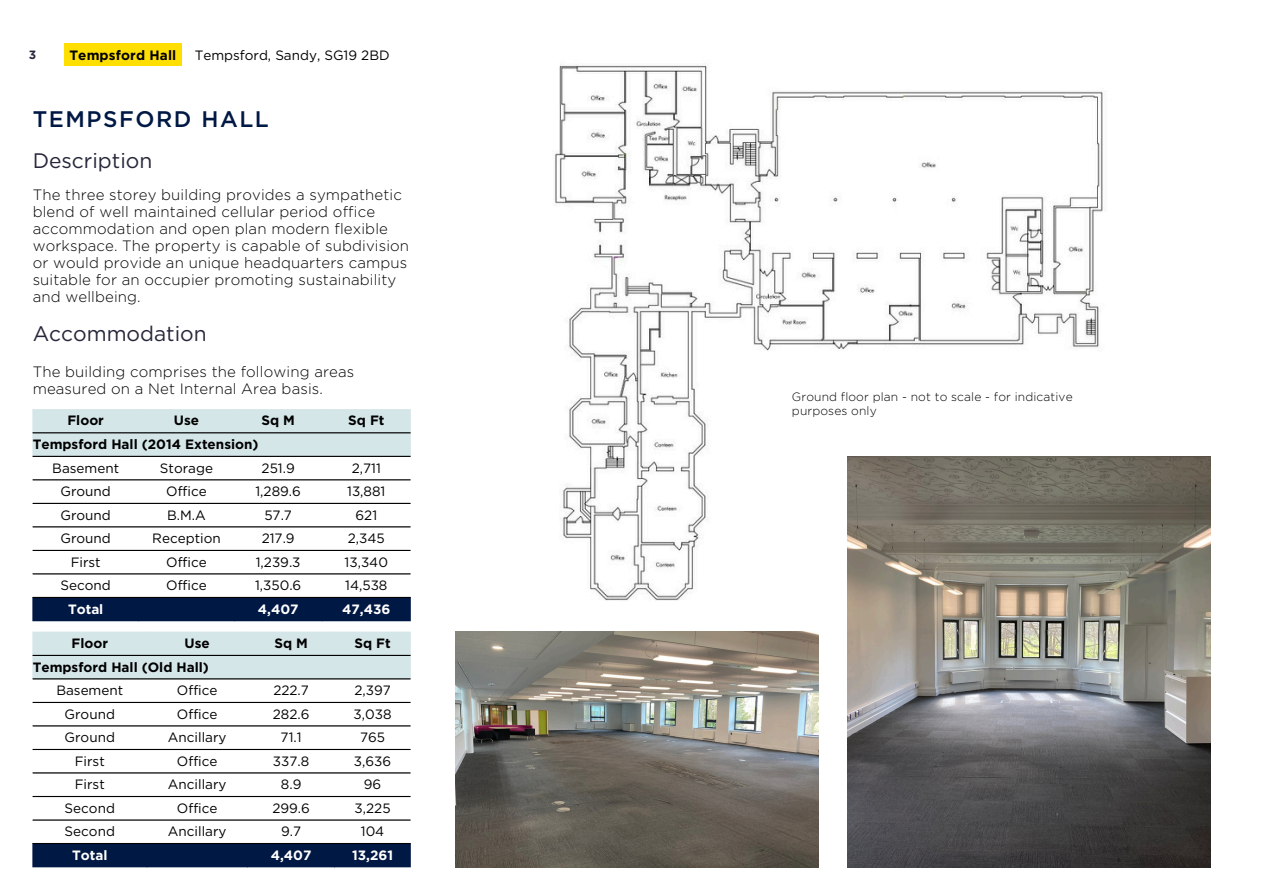
<style>
.page{position:relative;width:1263px;height:894px;background:#fff}
.page>*{position:absolute;margin:0;border:0;box-sizing:border-box;transform-origin:0 0}
.t1{font:500 22.5px "Gotham";letter-spacing:.07em;color:#001844}
.t2{font:21px "Gotham";color:#25273a}
.t3{font:300 15px/16.8px "Gotham";letter-spacing:.01em;color:#000}
.t4{font:13.5px "Gotham";color:#000}
.t5{font:700 13.5px "Gotham";color:#000}
.t6{font:700 13.5px "Gotham";color:#fff}
.t7{font:300 12px/13.5px "Gotham";letter-spacing:.01em;color:#000}
.t8{font:700 12px "Gotham";color:#25273a}
</style>
<div class="page">
<img style="left:554px;top:63px;width:549px;height:588px">
<div style="left:33px;top:409px;width:378px;height:46px;background:#d5e6e9"></div>
<div style="left:33px;top:598px;width:378px;height:23px;background:#001844"></div>
<hr style="left:33px;top:432px;width:378px;height:1px;background:#000">
<hr style="left:33px;top:455px;width:378px;height:2px;background:#000">
<hr style="left:33px;top:479px;width:378px;height:1px;background:#000">
<hr style="left:33px;top:502px;width:378px;height:2px;background:#000">
<hr style="left:33px;top:526px;width:378px;height:1px;background:#000">
<hr style="left:33px;top:549px;width:378px;height:2px;background:#000">
<hr style="left:33px;top:573px;width:378px;height:1px;background:#000">
<hr style="left:33px;top:596px;width:378px;height:2px;background:#000">
<div style="left:64px;top:44px;width:118px;height:22px;background:#ffdf00"></div>
<div style="left:33px;top:631px;width:378px;height:47px;background:#d5e6e9"></div>
<div style="left:33px;top:843px;width:378px;height:24px;background:#001844"></div>
<hr style="left:33px;top:654px;width:378px;height:1px;background:#000">
<hr style="left:33px;top:678px;width:378px;height:1px;background:#000">
<hr style="left:33px;top:701px;width:378px;height:1px;background:#000">
<hr style="left:33px;top:725px;width:378px;height:1px;background:#000">
<hr style="left:33px;top:748px;width:378px;height:1px;background:#000">
<hr style="left:33px;top:772px;width:378px;height:1px;background:#000">
<hr style="left:33px;top:795px;width:378px;height:1px;background:#000">
<hr style="left:33px;top:819px;width:378px;height:1px;background:#000">
<hr style="left:33px;top:842px;width:378px;height:1px;background:#000">
<img style="left:455px;top:631px;width:363px;height:235px">
<img style="left:847px;top:456px;width:363px;height:410px">
<p class="t8" style="left:29px;top:47px;width:9px">3</p>
<p class="t5" style="left:69px;top:47px;width:109px">Tempsford Hall</p>
<p class="t4" style="left:195px;top:47px;width:196px">Tempsford, Sandy, SG19 2BD</p>
<p class="t1" style="left:33px;top:105px;width:238px">TEMPSFORD HALL</p>
<p class="t2" style="left:33px;top:147px;width:121px">Description</p>
<p class="t3" style="left:33px;top:186px;width:378px">The three storey building provides a sympathetic blend of well maintained cellular period office accommodation and open plan modern flexible workspace. The property is capable of subdivision or would provide an unique headquarters campus suitable for an occupier promoting sustainability and wellbeing.</p>
<p class="t2" style="left:33px;top:320px;width:176px">Accommodation</p>
<p class="t3" style="left:33px;top:363px;width:323px">The building comprises the following areas measured on a Net Internal Area basis.</p>
<h3 class="t5" style="left:67px;top:412px;width:38px">Floor</h3>
<p class="t5" style="left:174px;top:412px;width:27px">Use</p>
<p class="t5" style="left:261px;top:412px;width:35px">Sq M</p>
<h4 class="t5" style="left:348px;top:412px;width:38px">Sq Ft</h4>
<h1 class="t5" style="left:33px;top:436px;width:227px">Tempsford Hall (2014 Extension)</h1>
<h2 class="t4" style="left:52px;top:459px;width:68px">Basement</h2>
<h4 class="t4" style="left:160px;top:459px;width:55px">Storage</h4>
<h2 class="t4" style="left:262px;top:459px;width:35px">251.9</h2>
<h4 class="t4" style="left:352px;top:459px;width:31px">2,711</h4>
<p class="t4" style="left:61px;top:483px;width:52px">Ground</p>
<p class="t4" style="left:166px;top:483px;width:42px">Office</p>
<p class="t4" style="left:255px;top:483px;width:47px">1,289.6</p>
<p class="t4" style="left:347px;top:483px;width:40px">13,881</p>
<p class="t4" style="left:61px;top:506px;width:52px">Ground</p>
<p class="t4" style="left:167px;top:506px;width:40px">B.M.A</p>
<p class="t4" style="left:264px;top:506px;width:29px">57.7</p>
<p class="t4" style="left:355px;top:506px;width:23px">621</p>
<p class="t4" style="left:61px;top:530px;width:52px">Ground</p>
<p class="t4" style="left:152px;top:530px;width:70px">Reception</p>
<p class="t4" style="left:262px;top:530px;width:34px">217.9</p>
<p class="t4" style="left:348px;top:530px;width:38px">2,345</p>
<p class="t4" style="left:71px;top:553px;width:32px">First</p>
<p class="t4" style="left:166px;top:553px;width:42px">Office</p>
<p class="t4" style="left:256px;top:553px;width:46px">1,239.3</p>
<p class="t4" style="left:345px;top:553px;width:45px">13,340</p>
<p class="t4" style="left:61px;top:577px;width:52px">Second</p>
<p class="t4" style="left:166px;top:577px;width:42px">Office</p>
<p class="t4" style="left:255px;top:577px;width:48px">1,350.6</p>
<p class="t4" style="left:345px;top:577px;width:44px">14,538</p>
<p class="t6" style="left:68px;top:600px;width:37px">Total</p>
<p class="t6" style="left:258px;top:600px;width:42px">4,407</p>
<p class="t6" style="left:342px;top:600px;width:50px">47,436</p>
<p class="t5" style="left:72px;top:634px;width:38px">Floor</p>
<p class="t5" style="left:185px;top:634px;width:27px">Use</p>
<p class="t5" style="left:274px;top:634px;width:35px">Sq M</p>
<p class="t5" style="left:354px;top:634px;width:38px">Sq Ft</p>
<p class="t5" style="left:33px;top:658px;width:178px">Tempsford Hall (Old Hall)</p>
<p class="t4" style="left:56px;top:682px;width:68px">Basement</p>
<p class="t4" style="left:177px;top:682px;width:42px">Office</p>
<p class="t4" style="left:273px;top:682px;width:37px">222.7</p>
<p class="t4" style="left:354px;top:682px;width:38px">2,397</p>
<p class="t4" style="left:65px;top:705px;width:52px">Ground</p>
<p class="t4" style="left:177px;top:705px;width:42px">Office</p>
<p class="t4" style="left:273px;top:705px;width:38px">282.6</p>
<p class="t4" style="left:354px;top:705px;width:40px">3,038</p>
<p class="t4" style="left:65px;top:729px;width:52px">Ground</p>
<p class="t4" style="left:168px;top:729px;width:60px">Ancillary</p>
<p class="t4" style="left:281px;top:729px;width:23px">71.1</p>
<p class="t4" style="left:360px;top:729px;width:27px">765</p>
<p class="t4" style="left:75px;top:752px;width:32px">First</p>
<p class="t4" style="left:177px;top:752px;width:42px">Office</p>
<p class="t4" style="left:273px;top:752px;width:38px">337.8</p>
<p class="t4" style="left:354px;top:752px;width:39px">3,636</p>
<p class="t4" style="left:75px;top:776px;width:32px">First</p>
<p class="t4" style="left:168px;top:776px;width:60px">Ancillary</p>
<p class="t4" style="left:281px;top:776px;width:22px">8.9</p>
<p class="t4" style="left:364px;top:776px;width:19px">96</p>
<p class="t4" style="left:65px;top:799px;width:52px">Second</p>
<p class="t4" style="left:177px;top:799px;width:42px">Office</p>
<p class="t4" style="left:272px;top:799px;width:39px">299.6</p>
<p class="t4" style="left:355px;top:799px;width:38px">3,225</p>
<p class="t4" style="left:65px;top:823px;width:52px">Second</p>
<p class="t4" style="left:168px;top:823px;width:60px">Ancillary</p>
<p class="t4" style="left:281px;top:823px;width:22px">9.7</p>
<p class="t4" style="left:361px;top:823px;width:25px">104</p>
<p class="t6" style="left:72px;top:846px;width:37px">Total</p>
<p class="t6" style="left:271px;top:846px;width:42px">4,407</p>
<p class="t6" style="left:352px;top:846px;width:42px">13,261</p>
<p class="t7" style="left:792px;top:390px;width:282px">Ground floor plan - not to scale - for indicative purposes only</p>
</div>
